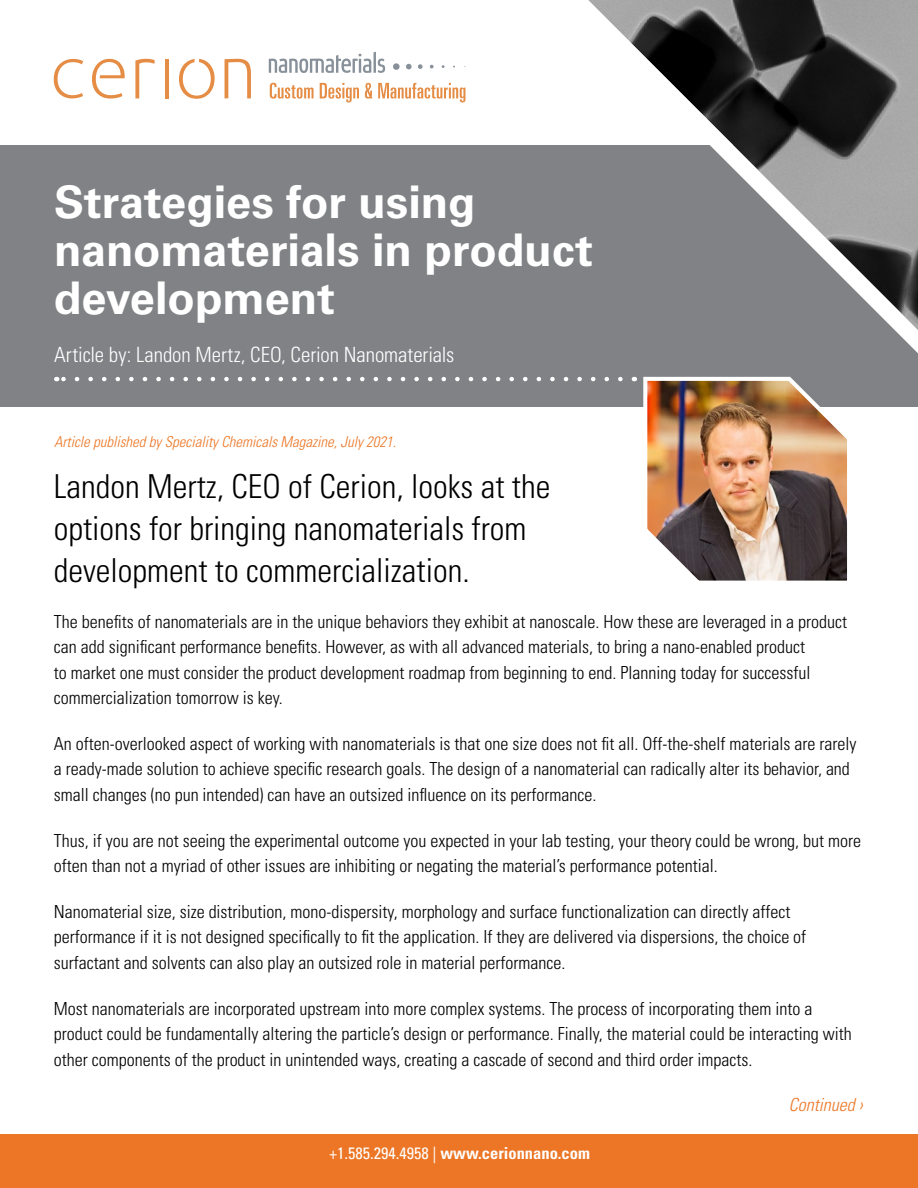
<style>
.page{position:relative;width:918px;height:1188px;background:#fff}
.page>*{position:absolute;margin:0;border:0;box-sizing:border-box;transform-origin:0 0}
.t1{font:700 45px/48px "Univers LT Std";color:#fff}
.t2{font:300 condensed 33px/42px "Univers LT Std";color:#000}
.t3{font:300 condensed 21px "Univers LT Std";letter-spacing:-.005em;color:#fff}
.t4{font:300 condensed 18px/25.5px "Univers LT Std";color:#000}
.t5{font:italic 300 condensed 18px "Univers LT Std";color:#ec7625}
.t6{font:700 condensed 16.5px "Univers LT Std";color:#fff}
.t7{font:italic 300 condensed 15px "Univers LT Std";color:#ec7625}
.s1{font-weight:400}
</style>
<div class="page">
<div style="left:0;top:1134px;width:918px;height:54px;background:#ec7625"></div>
<div style="left:0;top:145px;width:918px;height:262px;background:#808285"></div>
<svg style="left:269px;top:52px;width:116px;height:21px"></svg>
<svg style="left:54px;top:59px;width:29px;height:39px"></svg>
<svg style="left:92px;top:59px;width:33px;height:40px"></svg>
<svg style="left:135px;top:59px;width:20px;height:39px"></svg>
<hr style="left:165px;top:59px;width:4px;height:40px;background:#e58c45">
<svg style="left:225px;top:58px;width:26px;height:40px"></svg>
<svg style="left:179px;top:59px;width:36px;height:40px"></svg>
<svg style="left:430px;top:65px;width:4px;height:3px"></svg>
<svg style="left:418px;top:64px;width:5px;height:5px"></svg>
<svg style="left:406px;top:64px;width:6px;height:5px"></svg>
<div style="left:393px;top:63px;width:7px;height:7px;background:#88919a;border-radius:50%"></div>
<svg style="left:270px;top:83px;width:44px;height:16px"></svg>
<svg style="left:320px;top:83px;width:39px;height:20px"></svg>
<svg style="left:365px;top:83px;width:7px;height:16px"></svg>
<svg style="left:378px;top:83px;width:87px;height:20px"></svg>
<svg style="left:524px;top:0;width:394px;height:382px"></svg>
<img style="left:641px;top:373px;width:212px;height:208px">
<svg style="left:63px;top:377px;width:557px;height:4px"></svg>
<h1 class="t1" style="left:54px;top:179px;width:541px">Strategies for using nanomaterials in product development</h1>
<p class="t3" style="left:54px;top:342px;width:402px">Article by: Landon Mertz, CEO, Cerion Nanomaterials</p>
<p class="t7" style="left:54px;top:433px;width:344px">Article published by Speciality Chemicals Magazine, July 2021.</p>
<h2 class="t2" style="left:54px;top:465px;width:498px">Landon Mertz, CEO of Cerion, looks at the options for bringing nanomaterials from development to commercialization.</h2>
<p class="t4" style="left:54px;top:609px;width:795px">The benefits of nanomaterials are in the unique behaviors they exhibit at nanoscale. How these are leveraged in a product can add significant performance benefits. However, as with all advanced materials, to bring a nano-enabled product<br>to market one must consider the product development roadmap from beginning to end. Planning today for successful commercialization tomorrow is key.</p>
<p class="t4" style="left:54px;top:731px;width:804px">An often-overlooked aspect of working with nanomaterials is that one size does not fit all. Off-the-shelf materials are rarely a ready-made solution to achieve specific research goals. The design of a nanomaterial can radically alter its behavior, and small changes (no pun intended) can have an outsized influence on its performance.</p>
<p class="t4" style="left:54px;top:828px;width:809px">Thus, if you are not seeing the experimental outcome you expected in your lab testing, your theory could be wrong, but more often than not a myriad of other issues are inhibiting or negating the material’s performance potential.</p>
<p class="t4" style="left:54px;top:899px;width:754px">Nanomaterial size, size distribution, mono-dispersity, morphology and surface functionalization can directly affect performance if it is not designed specifically to fit the application. If they are delivered via dispersions, the choice of surfactant and solvents can also play an outsized role in material performance.</p>
<p class="t4" style="left:54px;top:996px;width:800px">Most nanomaterials are incorporated upstream into more complex systems. The process of incorporating them into a product could be fundamentally altering the particle’s design or performance. Finally, the material could be interacting with other components of the product in unintended ways, creating a cascade of second and third order impacts.</p>
<p class="t6" style="left:329px;top:1143px;width:262px"><span class="s1">+1.585.294.4958 |</span> www.cerionnano.com</p>
<p class="t5" style="left:789px;top:1094px;width:75px">Continued ›</p>
</div>
